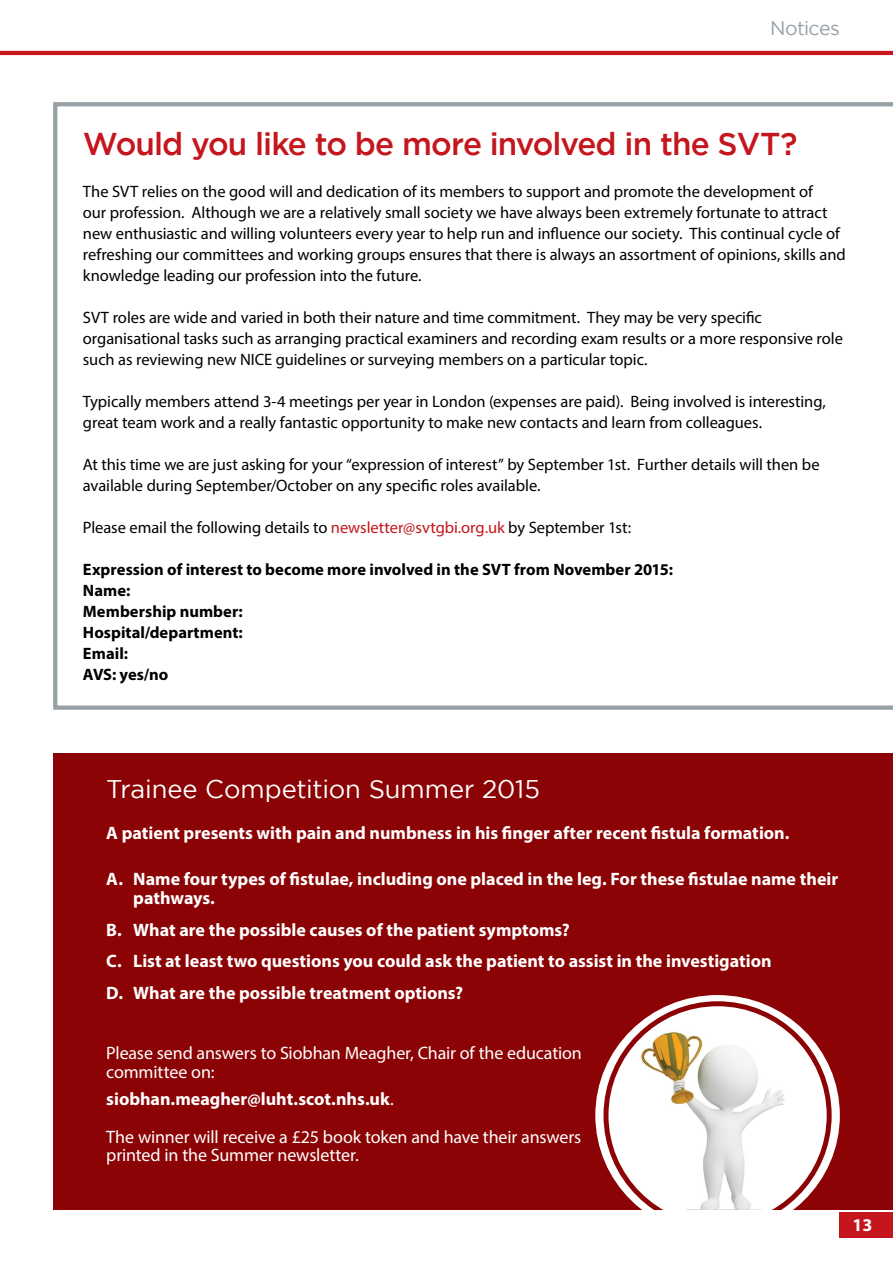
<style>
.page{position:relative;width:893px;height:1263px;background:#fff}
.page>*{position:absolute;margin:0;border:0;box-sizing:border-box;transform-origin:0 0}
.t1{font:500 31.5px "Gotham";letter-spacing:-.03em;color:#c4161c}
.t2{font:25.5px "Gotham";letter-spacing:-.005em;color:#fff}
.t3{font:19.5px "Gotham";letter-spacing:-.035em;color:#97a0a5}
.t4{font:700 18px/31.5px "Myriad Pro";color:#fff}
.t5{font:18px/18.8px "Myriad Pro";letter-spacing:-.01em;color:#fff}
.t6{font:16.5px/21px "Myriad Pro";letter-spacing:-.005em;color:#000}
.t7{font:700 16.5px/21px "Myriad Pro";color:#000}
.s1{color:#c4161c}
.s2{font-weight:700}
</style>
<div class="page">
<hr style="left:0;top:51px;width:893px;height:4px;background:#c4161c">
<svg style="left:53px;top:102px;width:840px;height:608px"></svg>
<div style="left:840px;top:1212px;width:53px;height:25px;background:#c4161c"></div>
<div style="left:53px;top:753px;width:840px;height:457px;background:#8b0304"></div>
<svg style="left:595px;top:995px;width:245px;height:163px"></svg>
<svg style="left:603px;top:1001px;width:229px;height:201px"></svg>
<img style="left:633px;top:1024px;width:169px;height:186px">
<p class="t3" style="left:770px;top:17px;width:71px">Notices</p>
<h1 class="t1" style="left:83px;top:126px;width:716px">Would you like to be more involved in the SVT?</h1>
<p class="t6" style="left:83px;top:181px;width:764px">The SVT relies on the good will and dedication of its members to support and promote the development of<br>our profession. Although we are a relatively small society we have always been extremely fortunate to attract new enthusiastic and willing volunteers every year to help run and influence our society. This continual cycle of refreshing our committees and working groups ensures that there is always an assortment of opinions, skills and knowledge leading our profession into the future.</p>
<p class="t6" style="left:83px;top:307px;width:761px">SVT roles are wide and varied in both their nature and time commitment. They may be very specific organisational tasks such as arranging practical examiners and recording exam results or a more responsive role such as reviewing new NICE guidelines or surveying members on a particular topic.</p>
<p class="t6" style="left:83px;top:391px;width:744px">Typically members attend 3-4 meetings per year in London (expenses are paid). Being involved is interesting, great team work and a really fantastic opportunity to make new contacts and learn from colleagues.</p>
<p class="t6" style="left:83px;top:454px;width:738px">At this time we are just asking for your “expression of interest” by September 1st. Further details will then be available during September/October on any specific roles available.</p>
<p class="t6" style="left:83px;top:517px;width:550px">Please email the following details to <span class="s1">newsletter@svtgbi.org.uk</span> by September 1st:</p>
<p class="t7" style="left:83px;top:558px;width:592px">Expression of interest to become more involved in the SVT from November 2015:<br>Name:<br>Membership number:<br>Hospital/department:<br>Email:<br>AVS: yes/no</p>
<h2 class="t2" style="left:106px;top:774px;width:435px">Trainee Competition Summer 2015</h2>
<p class="t4" style="left:106px;top:817px;width:685px">A patient presents with pain and numbness in his finger after recent fistula formation.</p>
<p class="t4" style="left:133px;top:869px;width:706px;line-height:18.8px;text-indent:-27px">A. Name four types of fistulae, including one placed in the leg. For these fistulae name their pathways.</p>
<p class="t4" style="left:106px;top:913px;width:667px">B. What are the possible causes of the patient symptoms?<br>C. List at least two questions you could ask the patient to assist in the investigation<br>D. What are the possible treatment options?</p>
<p class="t5" style="left:106px;top:1043px;width:477px">Please send answers to Siobhan Meagher, Chair of the education committee on:</p>
<p class="t5" style="left:106px;top:1080px;width:477px;line-height:37.5px"><span class="s2">siobhan.meagher@luht.scot.nhs.uk</span>.<br>The winner will receive a £25 book token and have their answers</p>
<p class="t5" style="left:106px;top:1146px;width:254px">printed in the Summer newsletter.</p>
<p class="t4" style="left:853px;top:1209px;width:21px">13</p>
</div>
